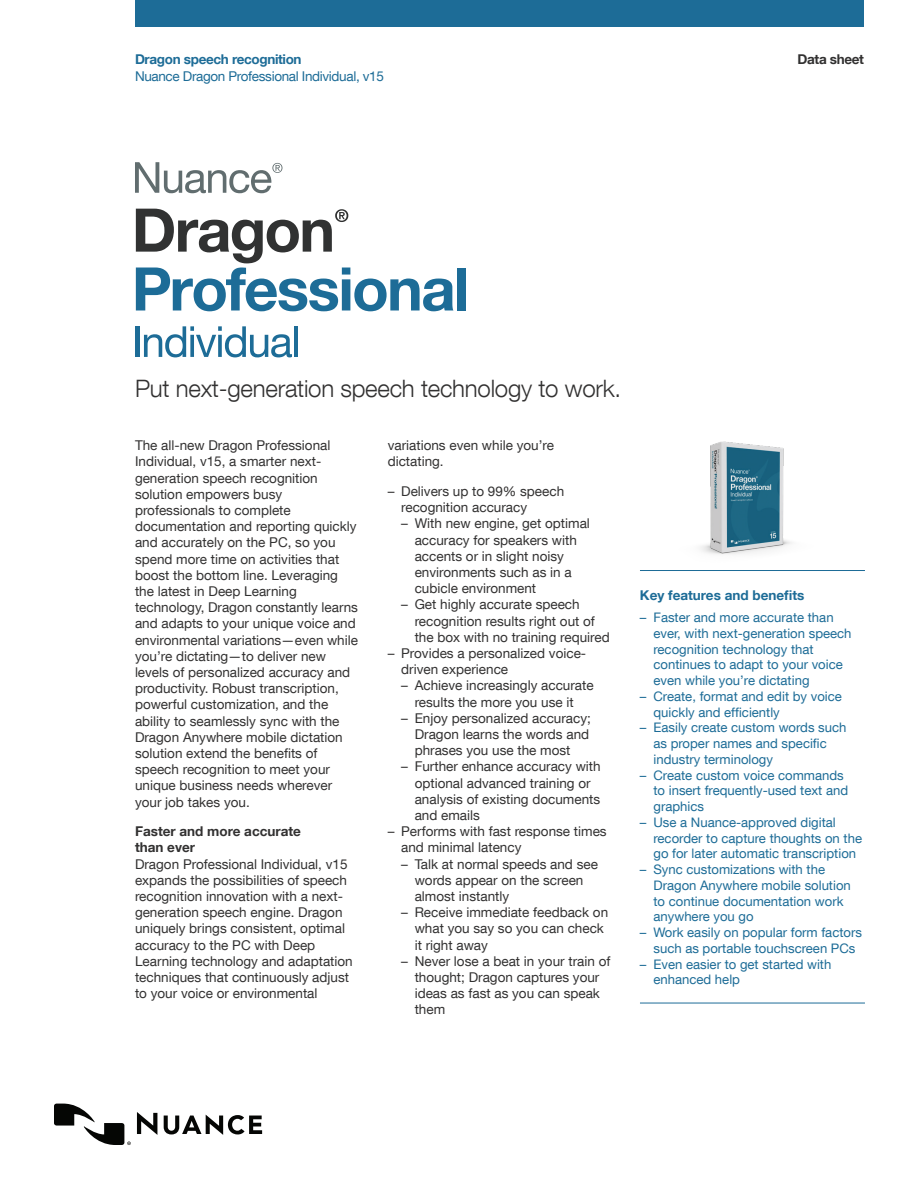
<style>
.page{position:relative;width:918px;height:1188px;background:#fff}
.page>*{position:absolute;margin:0;border:0;box-sizing:border-box;transform-origin:0 0}
.t1{font:300 24px "Helvetica Neue LT Com";letter-spacing:-.01em;color:#323131}
.t2{font:13.5px/16.2px "Helvetica Neue LT Com";color:#323131}
.t3{font:13.5px "Helvetica Neue LT Com";letter-spacing:-.025em;color:#1d6c97}
.t4{font:700 13.5px/16.2px "Helvetica Neue LT Com";color:#323131}
.t5{font:700 13.5px "Helvetica Neue LT Com";letter-spacing:-.025em;color:#1d6c97}
.t6{font:700 13.5px "Helvetica Neue LT Com";color:#1d6c97}
.t7{font:700 13.5px "Helvetica Neue LT Com";letter-spacing:-.025em;color:#323131}
.t8{font:13.2px/15.8px "Helvetica Neue LT Com";color:#1d6c97}
</style>
<div class="page">
<div style="left:135px;top:0;width:729px;height:27px;background:#1d6c97"></div>
<svg style="left:137px;top:1112px;width:20px;height:23px"></svg>
<svg style="left:164px;top:1115px;width:98px;height:20px"></svg>
<svg style="left:54px;top:1104px;width:77px;height:41px"></svg>
<hr style="left:640px;top:570px;width:225px;height:1px;background:#1d6c97">
<hr style="left:640px;top:1003px;width:225px;height:1px;background:#1d6c97">
<img style="left:700px;top:441px;width:92px;height:113px">
<svg style="left:135px;top:162px;width:147px;height:31px"></svg>
<svg style="left:136px;top:209px;width:317px;height:102px"></svg>
<div style="left:458px;top:268px;width:8px;height:42px;background:#1d6c97"></div>
<hr style="left:135px;top:326px;width:4px;height:31px;background:#1d6c97">
<svg style="left:144px;top:326px;width:148px;height:31px"></svg>
<hr style="left:294px;top:326px;width:4px;height:31px;background:#1d6c97">
<p class="t5" style="left:135px;top:51px;width:168px">Dragon speech recognition</p>
<p class="t3" style="left:135px;top:67px;width:250px">Nuance Dragon Professional Individual, v15</p>
<p class="t7" style="left:798px;top:51px;width:68px">Data sheet</p>
<h1 class="t1" style="left:135px;top:374px;width:488px">Put next-generation speech technology to work.</h1>
<p class="t2" style="left:135px;top:437px;width:225px">The all-new Dragon Professional<br>Individual, v15, a smarter next&shy;generation speech recognition solution empowers busy professionals to complete documentation and reporting quickly and accurately on the PC, so you spend more time on activities that boost the bottom line. Leveraging the latest in Deep Learning technology, Dragon constantly learns and adapts to your unique voice and environmental variations—even while you’re dictating—to deliver new levels of personalized accuracy and productivity. Robust transcription, powerful customization, and the ability to seamlessly sync with the<br>Dragon Anywhere mobile dictation solution extend the benefits of speech recognition to meet your unique business needs wherever your job takes you.</p>
<p class="t4" style="left:135px;top:823px;width:168px">Faster and more accurate than ever</p>
<p class="t2" style="left:135px;top:855px;width:219px">Dragon Professional Individual, v15 expands the possibilities of speech recognition innovation with a next&shy;generation speech engine. Dragon uniquely brings consistent, optimal accuracy to the PC with Deep Learning technology and adaptation techniques that continuously adjust to your voice or environmental</p>
<p class="t2" style="left:388px;top:437px;width:168px">variations even while you’re dictating.</p>
<p class="t2" style="left:401px;top:483px;width:165px;text-indent:-14px">– Delivers up to 99% speech recognition accuracy</p>
<p class="t2" style="left:415px;top:515px;width:177px;text-indent:-14px">– With new engine, get optimal accuracy for speakers with accents or in slight noisy environments such as in a cubicle environment</p>
<p class="t2" style="left:415px;top:596px;width:197px;text-indent:-14px">– Get highly accurate speech recognition results right out of the box with no training required</p>
<p class="t2" style="left:401px;top:645px;width:186px;text-indent:-14px">– Provides a personalized voice&shy;driven experience</p>
<p class="t2" style="left:401px;top:677px;width:194px;text-align:center">– Achieve increasingly accurate results the more you use it</p>
<p class="t2" style="left:415px;top:710px;width:178px;text-indent:-14px">– Enjoy personalized accuracy;<br>Dragon learns the words and phrases you use the most</p>
<p class="t2" style="left:415px;top:758px;width:188px;text-indent:-14px">– Further enhance accuracy with optional advanced training or analysis of existing documents and emails</p>
<p class="t2" style="left:401px;top:823px;width:207px;text-indent:-14px">– Performs with fast response times and minimal latency</p>
<p class="t2" style="left:415px;top:855px;width:185px;text-indent:-14px">– Talk at normal speeds and see words appear on the screen almost instantly</p>
<p class="t2" style="left:415px;top:904px;width:195px;text-indent:-14px">– Receive immediate feedback on what you say so you can check it right away</p>
<p class="t2" style="left:415px;top:953px;width:197px;text-indent:-14px">– Never lose a beat in your train of thought; Dragon captures your ideas as fast as you can speak them</p>
<p class="t6" style="left:640px;top:586px;width:166px">Key features and benefits</p>
<p class="t8" style="left:653px;top:609px;width:200px;text-indent:-14px">– Faster and more accurate than ever, with next-generation speech recognition technology that continues to adapt to your voice even while you’re dictating</p>
<p class="t8" style="left:653px;top:688px;width:190px;text-indent:-14px">– Create, format and edit by voice quickly and efficiently</p>
<p class="t8" style="left:653px;top:720px;width:195px;text-indent:-14px">– Easily create custom words such as proper names and specific industry terminology</p>
<p class="t8" style="left:653px;top:767px;width:196px;text-indent:-14px">– Create custom voice commands to insert frequently-used text and graphics</p>
<p class="t8" style="left:653px;top:814px;width:210px;text-indent:-14px">– Use a Nuance-approved digital recorder to capture thoughts on the go for later automatic transcription</p>
<p class="t8" style="left:653px;top:861px;width:199px;text-indent:-14px">– Sync customizations with the<br>Dragon Anywhere mobile solution to continue documentation work anywhere you go</p>
<p class="t8" style="left:640px;top:924px;width:224px;text-align:center">– Work easily on popular form factors such as portable touchscreen PCs</p>
<p class="t8" style="left:653px;top:956px;width:179px;text-indent:-14px">– Even easier to get started with enhanced help</p>
</div>
